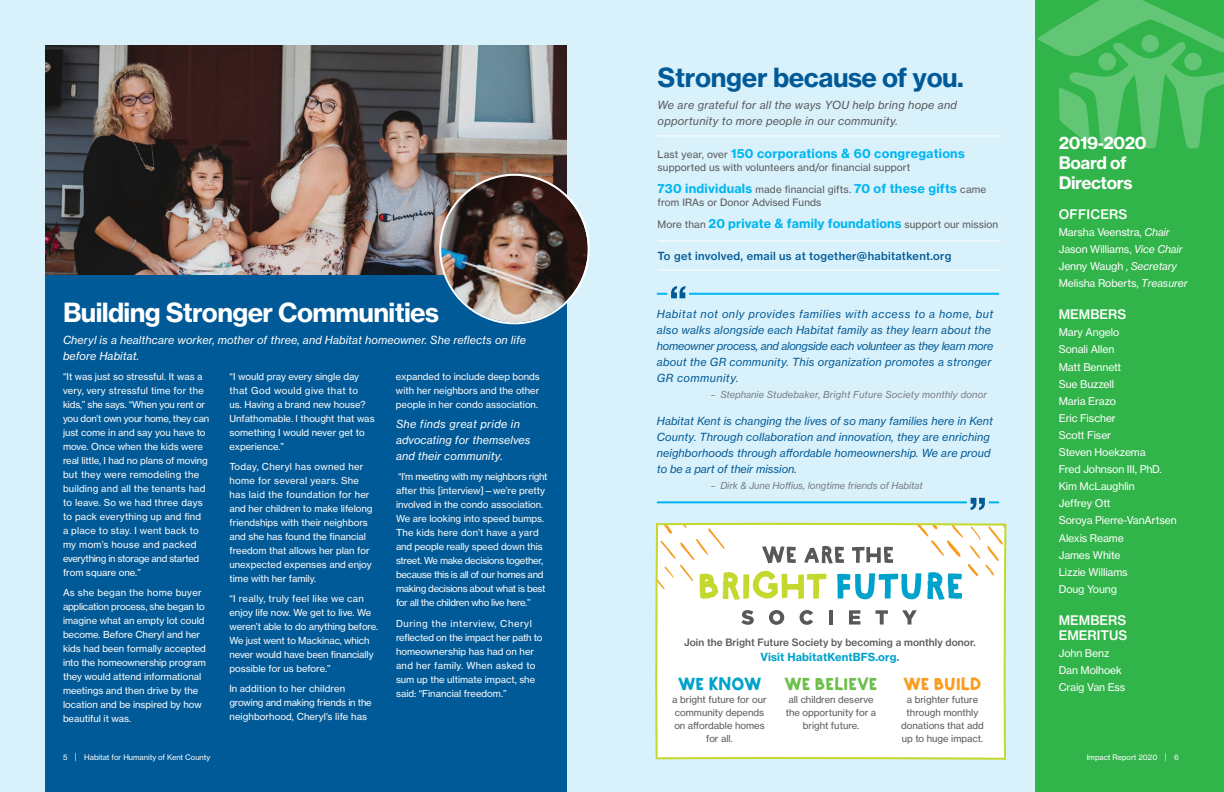
<style>
.page{position:relative;width:1224px;height:792px;background:#d9f1fb}
.page>*{position:absolute;margin:0;border:0;box-sizing:border-box;transform-origin:0 0}
.t1{font:26px "N Haas Grotesk TX Pro 75 Bd";letter-spacing:-.025em;color:#fff}
.t2{font:26px "N Haas Grotesk TX Pro 75 Bd";letter-spacing:-.02em;color:#005a97}
.t3{font:17px/20px "N Haas Grotesk TX Pro 75 Bd";letter-spacing:-.025em;color:#fff}
.t4{font:900 17px "Riya";letter-spacing:-.02em;color:#6dbe4b}
.t5{font:900 17px "Riya";letter-spacing:-.03em;color:#f89c1f}
.t6{font:900 17px "Riya";letter-spacing:-.02em;color:#00a2cb}
.t7{font:13px/15px "N Haas Grotesk TX Pro 65 Md";color:#fff}
.t8{font:12.5px "N Haas Grotesk TX Pro 75 Bd";letter-spacing:.02em;color:#00b6f0}
.t9{font:11px/16px "N Haas Grotesk TX Pro 56 It";letter-spacing:.015em;color:#005a97}
.t10{font:11px/16px "N Haas Grotesk TX Pro 56 It";letter-spacing:.01em;color:#fff}
.t11{font:11px/16px "N Haas Grotesk TX Pro 56 It";letter-spacing:.025em;color:#57585a}
.t12{font:11px "N Haas Grotesk TX Pro 65 Md";letter-spacing:.03em;color:#005a97}
.t13{font:11px "N Haas Grotesk TX Pro 75 Bd";letter-spacing:.01em;color:#00a2cb}
.t14{font:10.5px/17.1px "N Haas Grotesk TX Pro 55 Rg";letter-spacing:-.01em;color:#fff}
.t15{font:10px "N Haas Grotesk TX Pro 55 Rg";letter-spacing:.01em;color:#57585a}
.t16{font:10px "N Haas Grotesk TX Pro 65 Md";letter-spacing:.01em;color:#57585a}
.t17{font:9.5px/14px "N Haas Grotesk TX Pro 55 Rg";color:#fff}
.t18{font:9.5px/14px "N Haas Grotesk TX Pro 55 Rg";letter-spacing:-.03em;color:#fff}
.t19{font:9.5px/13px "N Haas Grotesk TX Pro 55 Rg";color:#57585a;text-align:center}
.t20{font:9.5px "N Haas Grotesk TX Pro 56 It";letter-spacing:.02em;color:#787d83}
.t21{font:9.5px "N Haas Grotesk TX Pro 56 It";color:#787d83}
.t22{font:7.5px "N Haas Grotesk TX Pro 55 Rg";color:#fff}
.s1{font-family:"N Haas Grotesk TX Pro 55 Rg";font-size:10px;color:#57585a}
.s2{font-family:"N Haas Grotesk TX Pro 56 It"}
.s3{font-size:9px}
</style>
<div class="page">
<div style="left:1035px;top:0;width:189px;height:792px;background:#31b44a"></div>
<svg style="left:1037px;top:0;width:187px;height:149px"></svg>
<div style="left:45px;top:274px;width:522px;height:518px;background:#005a97"></div>
<hr style="left:658px;top:135px;width:342px;height:1px;background:#fff">
<hr style="left:658px;top:240px;width:342px;height:1px;background:#fff">
<hr style="left:658px;top:270px;width:342px;height:1px;background:#fff">
<img style="left:45px;top:45px;width:522px;height:229px">
<img style="left:431px;top:165px;width:159px;height:160px">
<svg style="left:655px;top:522px;width:352px;height:238px;background:#f3f7ef"></svg>
<svg style="left:657px;top:286px;width:28px;height:12px"></svg>
<hr style="left:689px;top:293px;width:310px;height:2px;background:#00b6f0">
<svg style="left:971px;top:498px;width:28px;height:12px"></svg>
<hr style="left:657px;top:501px;width:310px;height:2px;background:#00b6f0">
<h1 class="t1" style="left:63px;top:296px;width:378px">Building Stronger Communities</h1>
<p class="t10" style="left:63px;top:332px;width:465px">Cheryl is a healthcare worker, mother of three, and Habitat homeowner. She reflects on life before Habitat.</p>
<p class="t17" style="left:63px;top:369px;width:148px">“It was just so stressful. It was a very, very stressful time for the kids,” she says. “When you rent or you don’t own your home, they can just come in and say you have to move. Once when the kids were real little, I had no plans of moving but they were remodeling the building and all the tenants had to leave. So we had three days to pack everything up and find<br>a place to stay. I went back to my mom’s house and packed everything in storage and started from square one.”</p>
<p class="t17" style="left:63px;top:586px;width:144px">As she began the home buyer application process, she began to imagine what an empty lot could become. Before Cheryl and her kids had been formally accepted into the homeownership program they would attend informational meetings and then drive by the location and be inspired by how beautiful it was.</p>
<p class="t17" style="left:229px;top:369px;width:147px">“I would pray every single day that God would give that to<br>us. Having a brand new house?<br>Unfathomable. I thought that was something I would never get to experience.”</p>
<p class="t17" style="left:229px;top:460px;width:145px">Today, Cheryl has owned her home for several years. She has laid the foundation for her and her children to make lifelong friendships with their neighbors and she has found the financial freedom that allows her plan for unexpected expenses and enjoy time with her family.</p>
<p class="t17" style="left:229px;top:592px;width:150px">“I really, truly feel like we can enjoy life now. We get to live. We weren’t able to do anything before.<br>We just went to Mackinac, which never would have been financially possible for us before.”</p>
<p class="t17" style="left:229px;top:682px;width:144px">In addition to her children growing and making friends in the neighborhood, Cheryl’s life has</p>
<p class="t17" style="left:396px;top:369px;width:145px;text-align:justify">expanded to include deep bonds with her neighbors and the other people in her condo association.</p>
<p class="t10" style="left:396px;top:416px;width:136px">She finds great pride in advocating for themselves and their community.</p>
<p class="t18" style="left:396px;top:470px;width:153px">“I’m meeting with my neighbors right after this [interview]—we’re pretty involved in the condo association.<br>We are looking into speed bumps.<br>The kids here don’t have a yard and people really speed down this street. We make decisions together, because this is all of our homes and making decisions about what is best for all the children who live here.”</p>
<p class="t17" style="left:396px;top:616px;width:148px">During the interview, Cheryl reflected on the impact her path to homeownership has had on her and her family. When asked to sum up the ultimate impact, she said: “Financial freedom.”</p>
<h1 class="t2" style="left:658px;top:61px;width:308px">Stronger because of you.</h1>
<p class="t11" style="left:658px;top:97px;width:301px">We are grateful for all the ways YOU help bring hope and opportunity to more people in our community.</p>
<h3 class="t8" style="left:658px;top:146px;width:309px"><span class="s1">Last year, over</span> 150 corporations &amp; 60 congregations</h3>
<p class="t15" style="left:658px;top:162px;width:254px">supported us with volunteers and/or financial support</p>
<h3 class="t8" style="left:658px;top:181px;width:330px">730 individuals <span class="s1">made financial gifts.</span> 70 of these gifts <span class="s1">came</span></h3>
<p class="t15" style="left:658px;top:197px;width:165px">from IRAs or Donor Advised Funds</p>
<h3 class="t8" style="left:658px;top:216px;width:342px"><span class="s1">More than</span> 20 private &amp; family foundations <span class="s1">support our mission</span></h3>
<p class="t12" style="left:658px;top:249px;width:295px">To get involved, email us at together@habitatkent.org</p>
<p class="t9" style="left:657px;top:306px;width:338px">Habitat not only provides families with access to a home, but also walks alongside each Habitat family as they learn about the homeowner process, and alongside each volunteer as they learn more about the GR community. This organization promotes a stronger GR community.</p>
<p class="t20" style="left:711px;top:389px;width:278px">– Stephanie Studebaker, Bright Future Society monthly donor</p>
<p class="t9" style="left:657px;top:413px;width:338px">Habitat Kent is changing the lives of so many families here in Kent County. Through collaboration and innovation, they are enriching neighborhoods through affordable homeownership. We are proud to be a part of their mission.</p>
<p class="t21" style="left:711px;top:480px;width:214px">– Dirk &amp; June Hoffius, longtime friends of Habitat</p>
<p class="t16" style="left:684px;top:636px;width:293px">Join the Bright Future Society by becoming a monthly donor.</p>
<p class="t13" style="left:761px;top:650px;width:140px">Visit HabitatKentBFS.org.</p>
<h2 class="t6" style="left:678px;top:673px;width:85px">WE KNOW</h2>
<p class="t19" style="left:672px;top:693px;width:96px">a bright future for our community depends on affordable homes for all.</p>
<h2 class="t4" style="left:784px;top:673px;width:95px">WE BELIEVE</h2>
<p class="t19" style="left:786px;top:693px;width:92px">all children deserve the opportunity for a bright future.</p>
<h2 class="t5" style="left:904px;top:673px;width:79px">WE BUILD</h2>
<p class="t19" style="left:901px;top:693px;width:84px">a brighter future through monthly donations that add up to huge impact.</p>
<h2 class="t3" style="left:1059px;top:133px;width:89px">2019-2020<br>Board of<br>Directors</h2>
<h3 class="t7" style="left:1059px;top:206px;width:70px">OFFICERS</h3>
<p class="t14" style="left:1059px;top:223px;width:130px">Marsha Veenstra, <span class="s2">Chair<br></span>Jason Williams, <span class="s2">Vice Chair<br></span>Jenny Waugh , <span class="s2">Secretary<br></span>Melisha Roberts, <span class="s2">Treasurer</span></p>
<h3 class="t7" style="left:1059px;top:307px;width:69px">MEMBERS</h3>
<p class="t14" style="left:1059px;top:324px;width:119px">Mary Angelo<br>Sonali Allen<br>Matt Bennett<br>Sue Buzzell<br>Maria Erazo<br>Eric Fischer<br>Scott Fiser<br>Steven Hoekzema<br>Fred Johnson III, PhD.<br>Kim McLaughlin<br>Jeffrey Ott<br>Soroya Pierre-VanArtsen<br>Alexis Reame<br>James White<br>Lizzie Williams<br>Doug Young</p>
<h3 class="t7" style="left:1059px;top:613px;width:70px">MEMBERS<br>EMERITUS</h3>
<p class="t14" style="left:1059px;top:645px;width:68px">John Benz<br>Dan Molhoek<br>Craig Van Ess</p>
<p class="t22" style="left:63px;top:753px;width:149px">5 <span class="s3">|</span> Habitat for Humanity of Kent County</p>
<p class="t22" style="left:1087px;top:753px;width:94px">Impact Report 2020 <span class="s3">|</span> 6</p>
</div>
